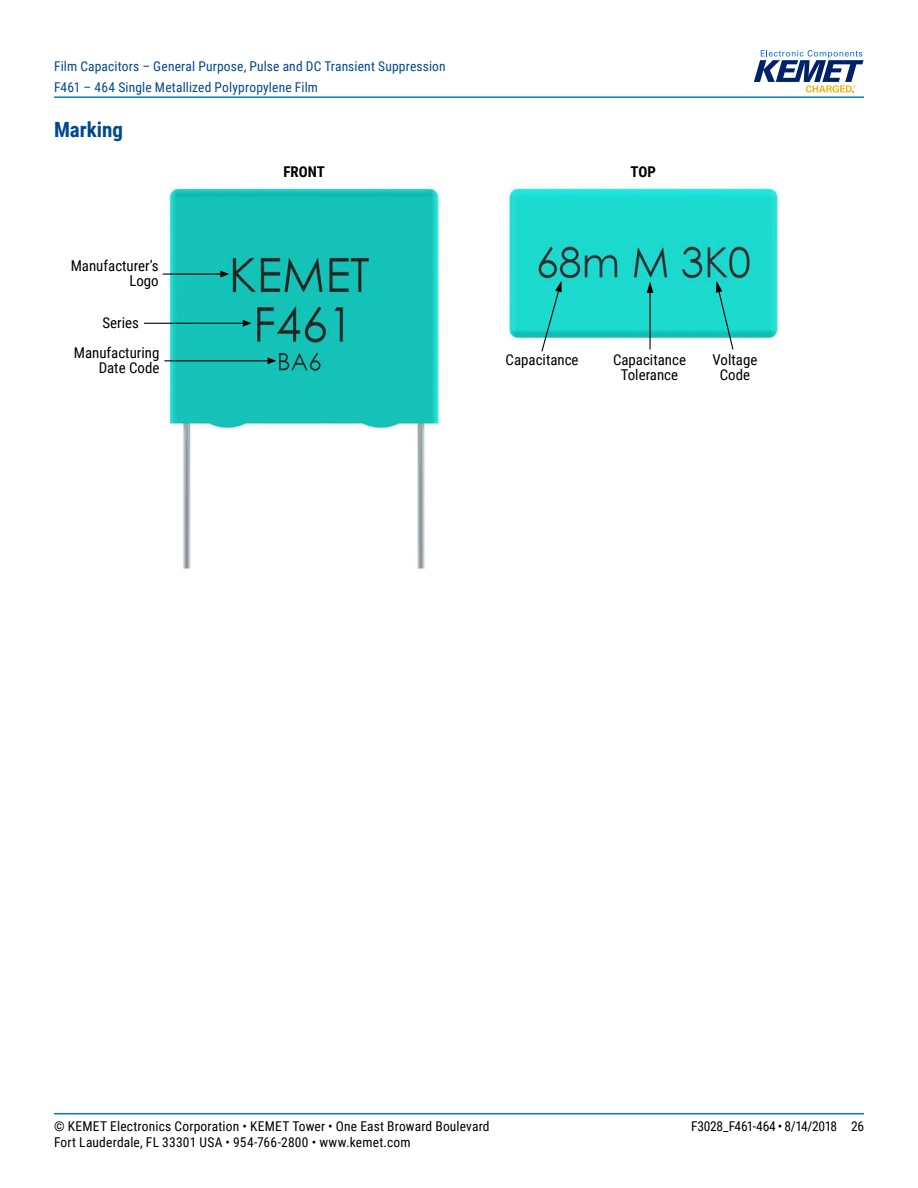
<style>
.page{position:relative;width:918px;height:1188px;background:#fff}
.page>*{position:absolute;margin:0;border:0;box-sizing:border-box;transform-origin:0 0}
.t1{font:700 21px "Roboto Condensed";color:#004990}
.t2{font:14.85px/14.9px "Roboto Condensed";color:#000;text-align:center}
.t3{font:700 14.85px "Roboto Condensed";color:#000}
.t4{font:13.5px "Roboto Condensed";letter-spacing:.015em;color:#000}
.t5{font:13.5px/21px "Roboto Condensed";letter-spacing:.01em;color:#004990}
.t6{font:13.5px "Roboto Condensed";letter-spacing:-.025em;color:#000}
</style>
<div class="page">
<hr style="left:54px;top:1113px;width:810px;height:2px;background:#007dc3">
<hr style="left:54px;top:96px;width:810px;height:2px;background:#007dc3">
<svg style="left:754px;top:50px;width:110px;height:43px"></svg>
<img style="left:144px;top:186px;width:301px;height:383px">
<img style="left:508px;top:185px;width:271px;height:154px">
<svg style="left:541px;top:278px;width:21px;height:74px"></svg>
<svg style="left:715px;top:278px;width:19px;height:72px"></svg>
<hr style="left:649px;top:292px;width:2px;height:58px;background:#000">
<svg style="left:646px;top:279px;width:8px;height:15px"></svg>
<hr style="left:144px;top:323px;width:100px;height:1px;background:#000">
<svg style="left:242px;top:319px;width:12px;height:9px"></svg>
<hr style="left:163px;top:274px;width:58px;height:1px;background:#000">
<svg style="left:219px;top:270px;width:12px;height:9px"></svg>
<hr style="left:164px;top:360px;width:105px;height:1px;background:#000">
<svg style="left:266px;top:357px;width:12px;height:8px"></svg>
<p class="t5" style="left:54px;top:55px;width:393px">Film Capacitors – General Purpose, Pulse and DC Transient Suppression<br>F461 – 464 Single Metallized Polypropylene Film</p>
<h1 class="t1" style="left:54px;top:115px;width:71px">Marking</h1>
<p class="t3" style="left:283px;top:161px;width:43px">FRONT</p>
<p class="t3" style="left:631px;top:161px;width:27px">TOP</p>
<p class="t2" style="left:71px;top:258px;width:90px;text-align:right">Manufacturer’s<br>Logo</p>
<p class="t2" style="left:103px;top:315px;width:38px">Series</p>
<p class="t2" style="left:74px;top:344px;width:87px;text-align:right">Manufacturing<br>Date Code</p>
<p class="t2" style="left:506px;top:352px;width:74px">Capacitance</p>
<p class="t2" style="left:613px;top:352px;width:74px">Capacitance<br>Tolerance</p>
<p class="t2" style="left:713px;top:352px;width:46px">Voltage<br>Code</p>
<p class="t4" style="left:54px;top:1116px;width:437px">© KEMET Electronics Corporation • KEMET Tower • One East Broward Boulevard</p>
<p class="t6" style="left:691px;top:1116px;width:174px">F3028_F461-464 • 8/14/2018 26</p>
<p class="t4" style="left:54px;top:1133px;width:358px">Fort Lauderdale, FL 33301 USA • 954-766-2800 • www.kemet.com</p>
</div>
